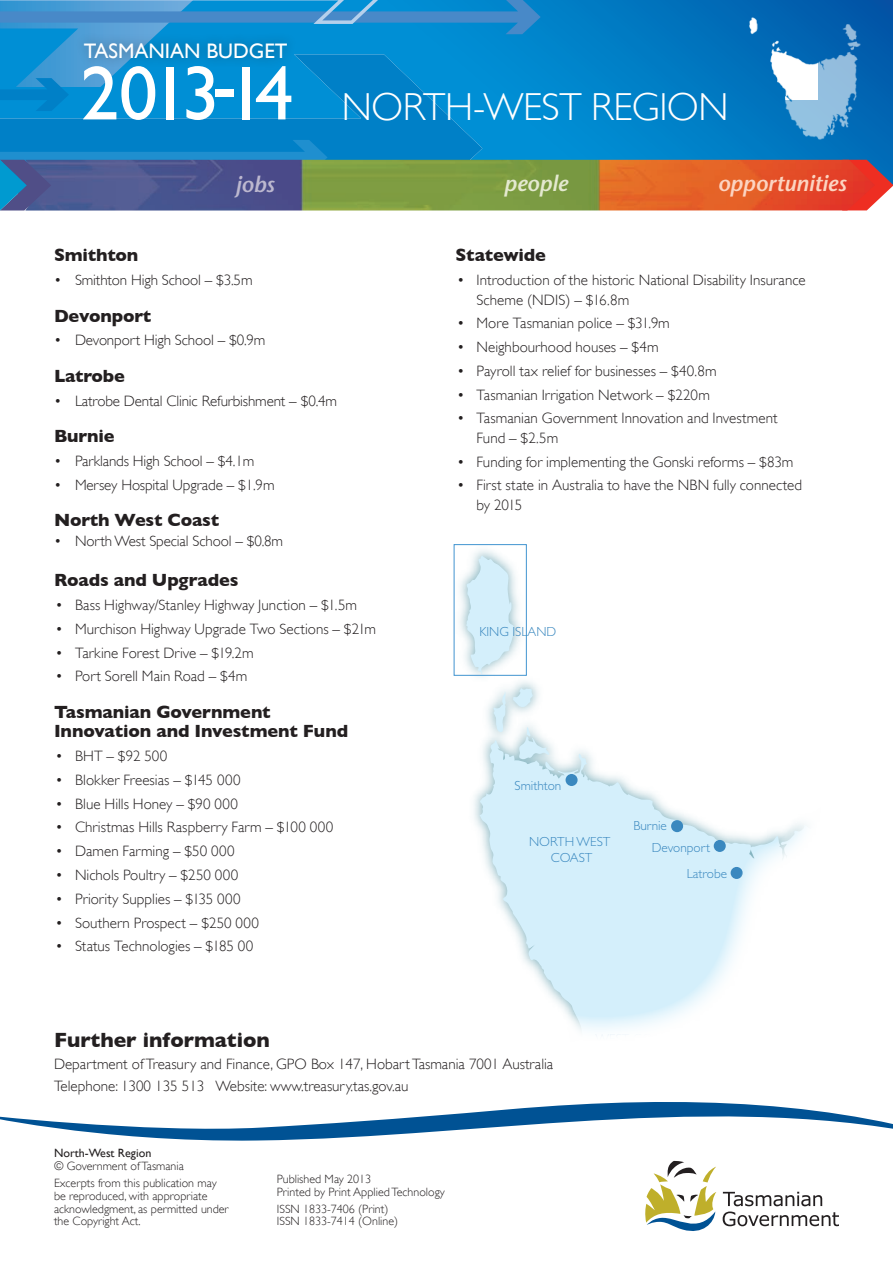
<style>
.page{position:relative;width:893px;height:1263px;background:#fff}
.page>*{position:absolute;margin:0;border:0;box-sizing:border-box;transform-origin:0 0}
.t1{font:77.1px "Gill Sans";letter-spacing:-.095em;color:#fff}
.t2{font:300 39px "Gill Sans";letter-spacing:-.015em;color:#fff}
.t3{font:italic 600 22.2px "Stone Sans";letter-spacing:-.005em;color:#fcd4c1}
.t4{font:italic 600 22.2px "Stone Sans";letter-spacing:-.005em;color:#e4e9d0}
.t5{font:italic 600 22.2px "Stone Sans";color:#bcb8cf}
.t6{font:700 21px "Gill Sans";color:#231f20}
.t7{font:21px "Gill Sans";color:#fff}
.t8{font:700 18px/19.5px "Gill Sans";letter-spacing:-.01em;color:#231f20}
.t9{font:300 15px/19.5px "Gill Sans";color:#231f20}
.t10{font:300 13.2px/26.7px "Gill Sans";color:#3a88bf}
.t11{font:300 12px/12.8px "Gill Sans";color:#231f20}
.s1{font-weight:400}
</style>
<div class="page">
<svg style="left:482px;top:0;width:411px;height:160px;background:#007dc5"></svg>
<svg style="left:0;top:111px;width:482px;height:49px;background:#0183c9"></svg>
<svg style="left:0;top:0;width:541px;height:111px;background:#128ed1"></svg>
<div style="left:73px;top:32px;width:225px;height:37px;background:#231f20;opacity:.2"></div>
<svg style="left:875px;top:160px;width:18px;height:43px"></svg>
<img style="left:25px;top:160px;width:850px;height:51px">
<svg style="left:0;top:140px;width:328px;height:70px;background:#3b689d"></svg>
<img style="left:743px;top:0;width:140px;height:146px">
<img style="left:744px;top:16px;width:74px;height:83px">
<svg style="left:455px;top:544px;width:384px;height:683px"></svg>
<svg style="left:0;top:1102px;width:893px;height:42px"></svg>
<svg style="left:645px;top:1161px;width:71px;height:70px"></svg>
<svg style="left:723px;top:1192px;width:116px;height:34px"></svg>
<p class="t7" style="left:84px;top:38px;width:205px">TASMANIAN BUDGET</p>
<p class="t1" style="left:80px;top:48px;width:215px">2013-14</p>
<p class="t2" style="left:342px;top:84px;width:388px">NORTH-WEST REGION</p>
<p class="t5" style="left:235px;top:171px;width:41px">jobs</p>
<p class="t4" style="left:504px;top:170px;width:65px">people</p>
<p class="t3" style="left:718px;top:170px;width:130px">opportunities</p>
<p class="t8" style="left:54px;top:245px;width:86px">Smithton</p>
<p class="t9" style="left:54px;top:270px;width:200px">• Smithton High School – $3.5m</p>
<p class="t8" style="left:54px;top:306px;width:99px">Devonport</p>
<p class="t9" style="left:54px;top:331px;width:213px">• Devonport High School – $0.9m</p>
<p class="t8" style="left:54px;top:366px;width:72px">Latrobe</p>
<p class="t9" style="left:54px;top:391px;width:285px">• Latrobe Dental Clinic Refurbishment – $0.4m</p>
<p class="t8" style="left:54px;top:426px;width:62px">Burnie</p>
<p class="t9" style="left:54px;top:451px;width:202px">• Parklands High School – $4.1m</p>
<p class="t9" style="left:54px;top:475px;width:222px">• Mersey Hospital Upgrade – $1.9m</p>
<p class="t8" style="left:54px;top:510px;width:167px">North West Coast</p>
<p class="t9" style="left:54px;top:531px;width:231px">• North West Special School – $0.8m</p>
<p class="t8" style="left:54px;top:570px;width:186px">Roads and Upgrades</p>
<p class="t9" style="left:56px;top:595px;width:303px">• Bass Highway/Stanley Highway Junction – $1.5m</p>
<p class="t9" style="left:56px;top:619px;width:322px">• Murchison Highway Upgrade Two Sections – $21m</p>
<p class="t9" style="left:56px;top:643px;width:200px">• Tarkine Forest Drive – $19.2m</p>
<p class="t9" style="left:56px;top:667px;width:193px">• Port Sorell Main Road – $4m</p>
<p class="t8" style="left:54px;top:702px;width:296px">Tasmanian Government<br>Innovation and Investment Fund</p>
<p class="t9" style="left:56px;top:746px;width:113px">• BHT – $92 500</p>
<p class="t9" style="left:56px;top:770px;width:186px">• Blokker Freesias – $145 000</p>
<p class="t9" style="left:56px;top:794px;width:184px">• Blue Hills Honey – $90 000</p>
<p class="t9" style="left:56px;top:818px;width:279px">• Christmas Hills Raspberry Farm – $100 000</p>
<p class="t9" style="left:56px;top:841px;width:181px">• Damen Farming – $50 000</p>
<p class="t9" style="left:56px;top:865px;width:184px">• Nichols Poultry – $250 000</p>
<p class="t9" style="left:56px;top:889px;width:187px">• Priority Supplies – $135 000</p>
<p class="t9" style="left:56px;top:913px;width:205px">• Southern Prospect – $250 000</p>
<p class="t9" style="left:56px;top:936px;width:199px">• Status Technologies – $185 00</p>
<p class="t8" style="left:455px;top:245px;width:92px">Statewide</p>
<p class="t9" style="left:476px;top:270px;width:331px;text-indent:-20px">• Introduction of the historic National Disability Insurance<br>Scheme (NDIS) – $16.8m</p>
<p class="t9" style="left:457px;top:314px;width:214px">• More Tasmanian police – $31.9m</p>
<p class="t9" style="left:457px;top:337px;width:203px">• Neighbourhood houses – $4m</p>
<p class="t9" style="left:457px;top:361px;width:261px">• Payroll tax relief for businesses – $40.8m</p>
<p class="t9" style="left:457px;top:385px;width:254px">• Tasmanian Irrigation Network – $220m</p>
<p class="t9" style="left:476px;top:409px;width:303px;text-indent:-20px">• Tasmanian Government Innovation and Investment<br>Fund – $2.5m</p>
<p class="t9" style="left:457px;top:452px;width:338px">• Funding for implementing the Gonski reforms – $83m</p>
<p class="t9" style="left:476px;top:476px;width:327px;text-indent:-20px">• First state in Australia to have the NBN fully connected by 2015</p>
<p class="t10" style="left:479px;top:618px;width:78px">KING ISLAND</p>
<p class="t10" style="left:514px;top:772px;width:48px">Smithton</p>
<p class="t10" style="left:529px;top:834px;width:83px;line-height:15.9px;text-align:center">NORTH WEST<br>COAST</p>
<p class="t10" style="left:633px;top:812px;width:35px">Burnie</p>
<p class="t10" style="left:687px;top:834px;width:42px;text-indent:-35px">Devonport<br>Latrobe</p>
<p class="t6" style="left:54px;top:1027px;width:217px">Further information</p>
<p class="t9" style="left:54px;top:1053px;width:501px;line-height:21.6px">Department of Treasury and Finance, GPO Box 147, Hobart Tasmania 7001 Australia<br>Telephone: 1300 135 513 Website: www.treasury.tas.gov.au</p>
<p class="t11" style="left:54px;top:1147px;width:131px"><span class="s1">North-West Region<br></span>© Government of Tasmania</p>
<p class="t11" style="left:54px;top:1177px;width:176px">Excerpts from this publication may be reproduced, with appropriate acknowledgment, as permitted under the Copyright Act.</p>
<p class="t11" style="left:277px;top:1172px;width:169px">Published May 2013<br>Printed by Print Applied Technology</p>
<p class="t11" style="left:277px;top:1202px;width:123px">ISSN 1833-7406 (Print)<br>ISSN 1833-7414 (Online)</p>
</div>
